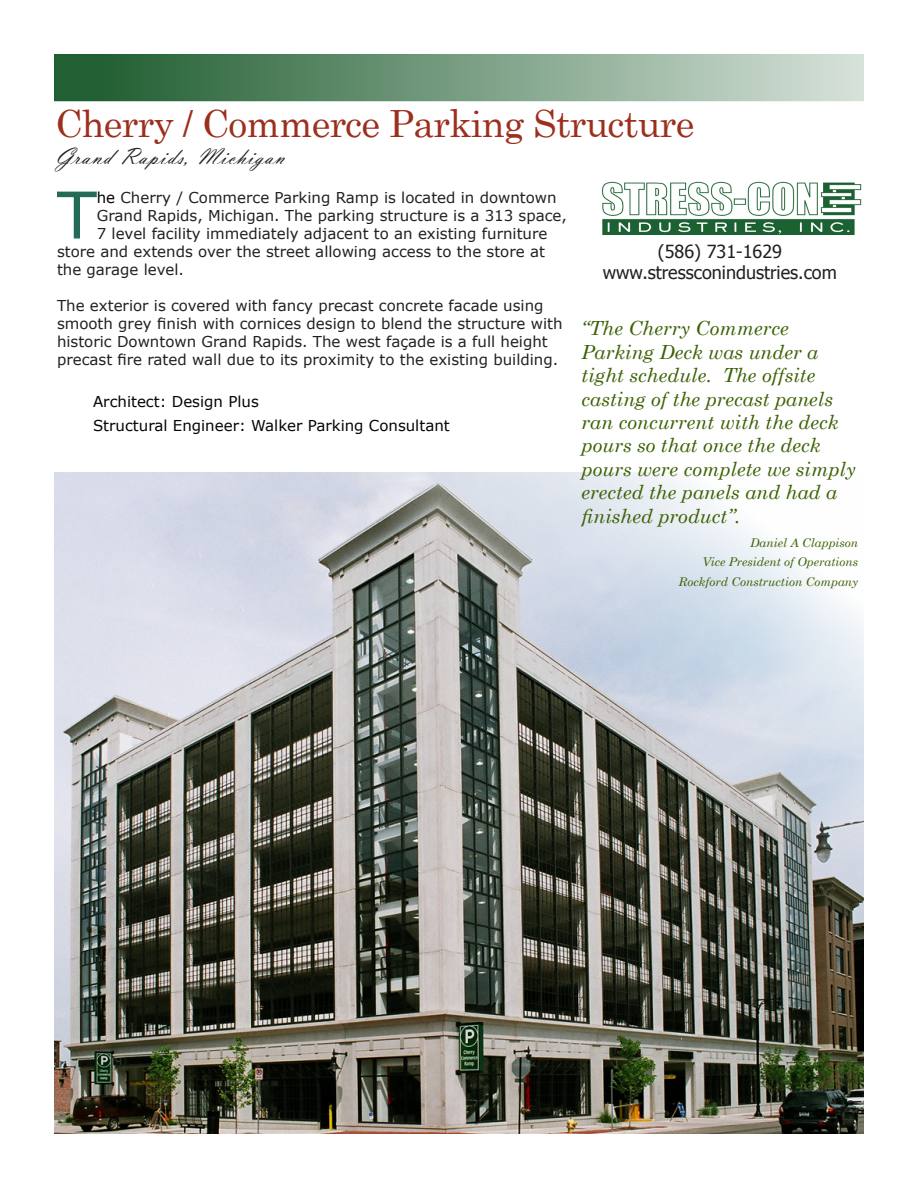
<style>
.page{position:relative;width:918px;height:1188px;background:#fff}
.page>*{position:absolute;margin:0;border:0;box-sizing:border-box;transform-origin:0 0}
.t1{font:64.5px "Verdana";color:#236a57}
.t2{font:37.5px "Century Schoolbook";letter-spacing:-.02em;color:#9c2f1e}
.t3{font:24px "Vladimir Script";letter-spacing:.05em;color:#231f20}
.t4{font:italic 19.5px/23.4px "Century Schoolbook";color:#3c6104}
.t5{font:18px/21px "Tahoma";color:#231f20;text-align:center}
.t6{font:15px/18px "Verdana";color:#231f20}
.t7{font:15px "Verdana";color:#050405}
.t8{font:italic 12px "Century Schoolbook";color:#3c6104}
.s1{color:#000}
</style>
<div class="page">
<div style="left:54px;top:54px;width:810px;height:47px;background:linear-gradient(to right,#19592a,#d7e2da);border:2px solid #1c6132"></div>
<img style="left:54px;top:473px;width:810px;height:661px">
<img style="left:601px;top:181px;width:261px;height:54px">
<p class="t2" style="left:56px;top:92px;width:641px">Cherry / Commerce Parking Structure</p>
<p class="t3" style="left:56px;top:142px;width:230px">Grand Rapids, Michigan</p>
<p class="t1" style="left:57px;top:174px;width:41px">T</p>
<p class="t6" style="left:97px;top:188px;width:461px"><span class="s1">he</span> Cherry / Commerce Parking Ramp is located in downtown</p>
<p class="t6" style="left:97px;top:206px;width:472px">Grand Rapids, Michigan. The parking structure is a 313 space,</p>
<p class="t6" style="left:97px;top:224px;width:452px">7 level facility immediately adjacent to an existing furniture</p>
<p class="t6" style="left:57px;top:242px;width:489px">store and extends over the street allowing access to the store at</p>
<p class="t6" style="left:57px;top:260px;width:128px">the garage level.</p>
<p class="t6" style="left:57px;top:296px;width:507px">The exterior is covered with fancy precast concrete facade using smooth grey finish with cornices design to blend the structure with historic Downtown Grand Rapids. The west façade is a full height precast fire rated wall due to its proximity to the existing building.</p>
<p class="t7" style="left:93px;top:392px;width:167px">Architect: Design Plus</p>
<p class="t7" style="left:93px;top:416px;width:358px">Structural Engineer: Walker Parking Consultant</p>
<p class="t5" style="left:603px;top:240px;width:235px">(586) 731-1629 www.stressconindustries.com</p>
<p class="t4" style="left:582px;top:316px;width:276px">“The Cherry Commerce<br>Parking Deck was under a tight schedule. The offsite casting of the precast panels ran concurrent with the deck pours so that once the deck pours were complete we simply erected the panels and had a finished product”.</p>
<p class="t8" style="left:750px;top:533px;width:109px">Daniel A Clappison</p>
<p class="t8" style="left:702px;top:553px;width:157px">Vice President of Operations</p>
<p class="t8" style="left:679px;top:573px;width:181px">Rockford Construction Company</p>
</div>
